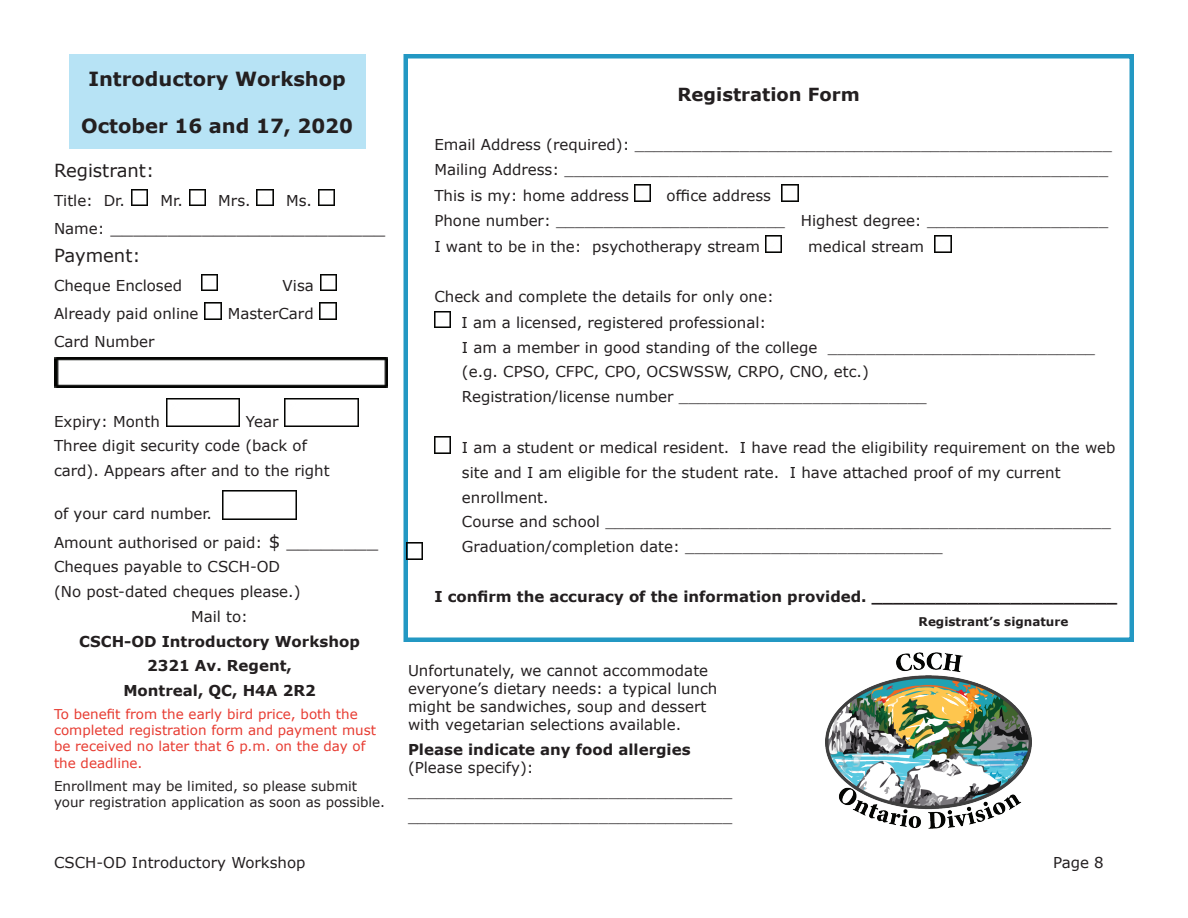
<style>
.page{position:relative;width:1188px;height:918px;background:#fff}
.page>*{position:absolute;margin:0;border:0;box-sizing:border-box;transform-origin:0 0}
.t1{font:700 19.5px "Verdana";color:#231f20}
.t2{font:18px/28.3px "Verdana";color:#231f20}
.t3{font:700 18px "Verdana";color:#231f20}
.t4{font:15px/24.8px "Verdana";color:#231f20}
.t5{font:700 15px/24.8px "Verdana";color:#231f20;text-align:center}
.t6{font:13.5px/16.2px "Verdana";color:#e73b31}
.t7{font:13.5px/16.2px "Verdana";color:#231f20}
.t8{font:700 12px "Verdana";color:#231f20}
.s1{font-size:15px}
.s2{font-size:18px}
</style>
<div class="page">
<div style="left:69px;top:54px;width:297px;height:94px;background:#b7e3f5"></div>
<img style="left:131px;top:189px;width:17px;height:17px">
<img style="left:189px;top:189px;width:17px;height:17px">
<img style="left:257px;top:189px;width:16px;height:17px">
<img style="left:318px;top:189px;width:17px;height:17px">
<img style="left:201px;top:274px;width:17px;height:17px">
<img style="left:320px;top:274px;width:17px;height:17px">
<img style="left:205px;top:303px;width:16px;height:16px">
<img style="left:320px;top:303px;width:16px;height:16px">
<img style="left:54px;top:358px;width:333px;height:30px">
<img style="left:166px;top:398px;width:74px;height:29px">
<img style="left:285px;top:398px;width:73px;height:29px">
<img style="left:223px;top:491px;width:73px;height:28px">
<img style="left:634px;top:185px;width:17px;height:16px">
<img style="left:782px;top:185px;width:16px;height:16px">
<img style="left:765px;top:236px;width:17px;height:16px">
<img style="left:935px;top:236px;width:16px;height:16px">
<img style="left:434px;top:311px;width:17px;height:17px">
<img style="left:434px;top:437px;width:17px;height:16px">
<div style="left:404px;top:54px;width:730px;height:588px;border:4px solid #2398c3"></div>
<img style="left:825px;top:652px;width:207px;height:177px">
<img style="left:406px;top:543px;width:17px;height:16px">
<h1 class="t1" style="left:88px;top:67px;width:259px">Introductory Workshop</h1>
<h1 class="t1" style="left:81px;top:113px;width:273px">October 16 and 17, 2020</h1>
<p class="t2" style="left:54px;top:156px;width:102px">Registrant:</p>
<p class="t4" style="left:54px;top:188px;width:72px">Title: Dr.</p>
<p class="t4" style="left:160px;top:188px;width:24px">Mr.</p>
<p class="t4" style="left:218px;top:188px;width:34px">Mrs.</p>
<p class="t4" style="left:286px;top:188px;width:27px">Ms.</p>
<p class="t2" style="left:54px;top:213px;width:333px"><span class="s1">Name:</span> ________________________<br>Payment:</p>
<p class="t4" style="left:54px;top:273px;width:130px">Cheque Enclosed</p>
<p class="t4" style="left:283px;top:273px;width:33px">Visa</p>
<p class="t4" style="left:54px;top:301px;width:146px">Already paid online</p>
<p class="t4" style="left:228px;top:301px;width:87px">MasterCard</p>
<p class="t4" style="left:54px;top:329px;width:102px">Card Number</p>
<p class="t4" style="left:54px;top:409px;width:107px">Expiry: Month</p>
<p class="t4" style="left:54px;top:409px;width:277px;text-indent:192px">Year<br>Three digit security code (back of card). Appears after and to the right</p>
<p class="t4" style="left:54px;top:499px;width:326px;line-height:28.3px">of your card number.<br>Amount authorised or paid: <span class="s2">$ ________</span></p>
<p class="t4" style="left:54px;top:554px;width:228px">Cheques payable to CSCH-OD</p>
<p class="t4" style="left:54px;top:579px;width:248px">(No post-dated cheques please.)</p>
<p class="t4" style="left:191px;top:604px;width:58px">Mail to:</p>
<p class="t5" style="left:79px;top:629px;width:282px">CSCH-OD Introductory Workshop<br>2321 Av. Regent,<br>Montreal, QC, H4A 2R2</p>
<p class="t6" style="left:54px;top:706px;width:324px">To benefit from the early bird price, both the completed registration form and payment must be received no later that 6 p.m. on the day of the deadline.</p>
<p class="t7" style="left:54px;top:777px;width:333px">Enrollment may be limited, so please submit your registration application as soon as possible.</p>
<p class="t3" style="left:678px;top:82px;width:184px">Registration Form</p>
<p class="t4" style="left:434px;top:132px;width:679px">Email Address (required): __________________________________________________<br>Mailing Address: _________________________________________________________</p>
<p class="t4" style="left:434px;top:183px;width:196px">This is my: home address</p>
<p class="t4" style="left:434px;top:183px;width:675px;text-indent:232px">office address<br>Phone number: ________________________ Highest degree: ___________________</p>
<p class="t4" style="left:434px;top:234px;width:327px">I want to be in the: psychotherapy stream</p>
<p class="t4" style="left:808px;top:234px;width:117px">medical stream</p>
<p class="t4" style="left:461px;top:283px;width:314px;line-height:26.2px;text-indent:-27px">Check and complete the details for only one:<br>I am a licensed, registered professional:</p>
<p class="t4" style="left:462px;top:335px;width:635px">I am a member in good standing of the college ____________________________ (e.g. CPSO, CFPC, CPO, OCSWSSW, CRPO, CNO, etc.)<br>Registration/license number __________________________</p>
<p class="t4" style="left:462px;top:435px;width:655px">I am a student or medical resident. I have read the eligibility requirement on the web site and I am eligible for the student rate. I have attached proof of my current enrollment.<br>Course and school _____________________________________________________ Graduation/completion date: ___________________________</p>
<p class="t5" style="left:434px;top:584px;width:684px">I confirm the accuracy of the information provided. _______________________</p>
<p class="t8" style="left:919px;top:614px;width:151px">Registrant’s signature</p>
<p class="t4" style="left:408px;top:661px;width:311px;line-height:18px">Unfortunately, we cannot accommodate everyone’s dietary needs: a typical lunch might be sandwiches, soup and dessert with vegetarian selections available.</p>
<p class="t5" style="left:408px;top:737px;width:284px">Please indicate any food allergies</p>
<p class="t4" style="left:408px;top:755px;width:326px">(Please specify): __________________________________ __________________________________</p>
<p class="t4" style="left:54px;top:850px;width:253px">CSCH-OD Introductory Workshop</p>
<p class="t4" style="left:1053px;top:850px;width:52px">Page 8</p>
</div>
